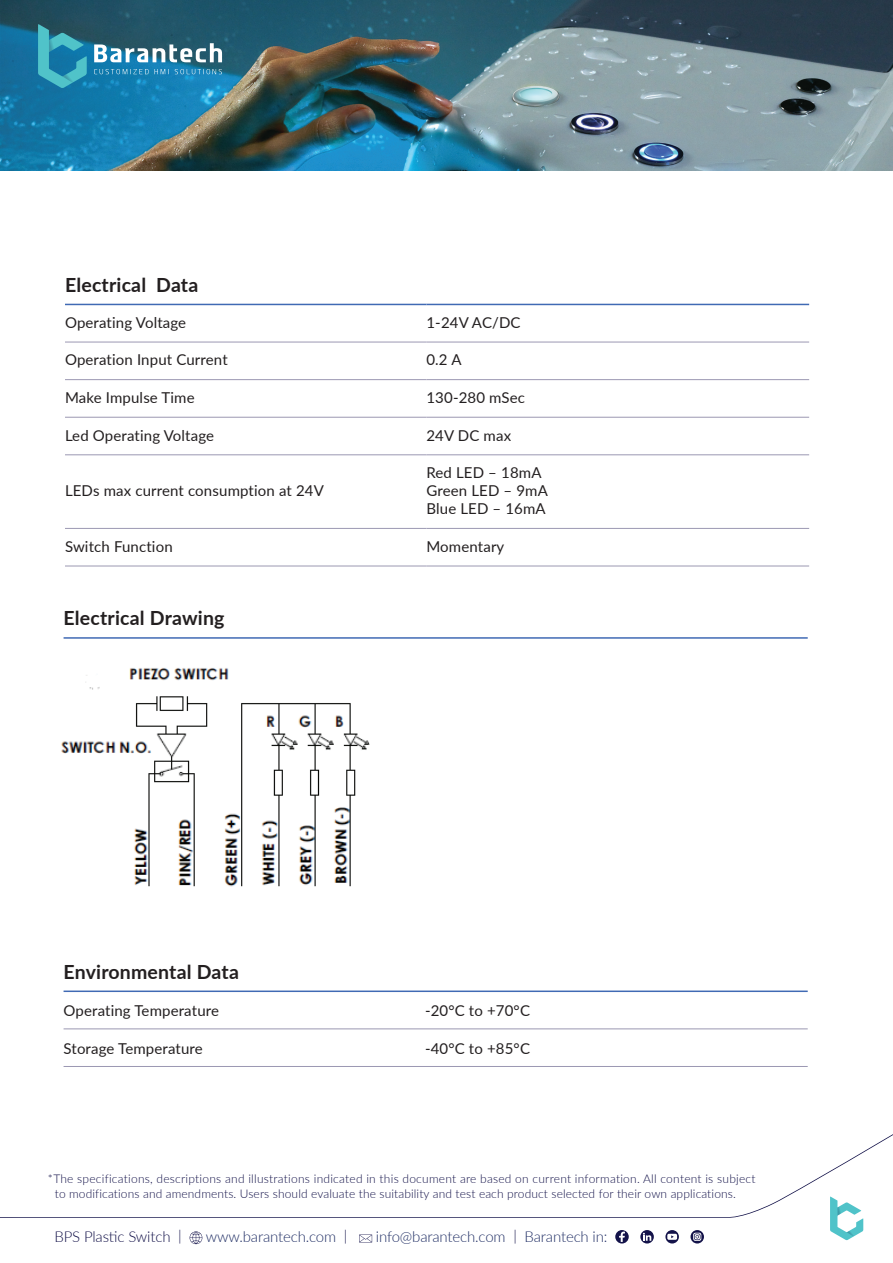
<style>
.page{position:relative;width:893px;height:1263px;background:#fff}
.page>*{position:absolute;margin:0;border:0;box-sizing:border-box;transform-origin:0 0}
.t1{font:700 19.5px "Lato";letter-spacing:.01em;color:#231f20}
.t2{font:15px/18px "Lato";letter-spacing:.01em;color:#231f20}
.t3{font:300 15px "Lato";letter-spacing:-.01em;color:#212f65}
.t4{font:300 15px "Lato";letter-spacing:-.01em;color:#14134a}
.t5{font:300 12px/14.4px "Lato";letter-spacing:.01em;color:#14134a}
</style>
<div class="page">
<hr style="left:64px;top:637px;width:744px;height:2px;background:#406ab4">
<img style="left:61px;top:668px;width:309px;height:219px">
<hr style="left:426px;top:304px;width:383px;height:1px;background:#406ab4">
<hr style="left:65px;top:304px;width:361px;height:1px;background:#406ab4">
<hr style="left:426px;top:342px;width:383px;height:1px;background:#9b98b2">
<hr style="left:65px;top:342px;width:361px;height:1px;background:#9b98b2">
<hr style="left:426px;top:379px;width:383px;height:1px;background:#9b98b2">
<hr style="left:426px;top:417px;width:383px;height:1px;background:#9b98b2">
<hr style="left:426px;top:454px;width:383px;height:1px;background:#9b98b2">
<hr style="left:426px;top:528px;width:383px;height:1px;background:#9b98b2">
<hr style="left:426px;top:566px;width:383px;height:1px;background:#9b98b2">
<hr style="left:65px;top:379px;width:361px;height:1px;background:#9b98b2">
<hr style="left:65px;top:417px;width:361px;height:1px;background:#9b98b2">
<hr style="left:65px;top:454px;width:361px;height:1px;background:#9b98b2">
<hr style="left:65px;top:528px;width:361px;height:1px;background:#9b98b2">
<hr style="left:65px;top:566px;width:361px;height:1px;background:#9b98b2">
<hr style="left:425px;top:990px;width:383px;height:2px;background:#406ab4">
<hr style="left:64px;top:990px;width:361px;height:2px;background:#406ab4">
<hr style="left:425px;top:1028px;width:383px;height:1px;background:#9b98b2">
<hr style="left:64px;top:1028px;width:361px;height:1px;background:#9b98b2">
<hr style="left:425px;top:1066px;width:383px;height:1px;background:#9b98b2">
<hr style="left:64px;top:1066px;width:361px;height:1px;background:#9b98b2">
<img style="left:0;top:0;width:893px;height:170px">
<svg style="left:0;top:1134px;width:893px;height:111px"></svg>
<svg style="left:190px;top:1231px;width:12px;height:13px"></svg>
<svg style="left:359px;top:1234px;width:13px;height:8px"></svg>
<svg style="left:615px;top:1230px;width:14px;height:13px"></svg>
<svg style="left:619px;top:1231px;width:6px;height:11px"></svg>
<svg style="left:640px;top:1230px;width:14px;height:13px"></svg>
<svg style="left:643px;top:1233px;width:8px;height:8px"></svg>
<svg style="left:665px;top:1230px;width:14px;height:13px"></svg>
<svg style="left:667px;top:1234px;width:10px;height:6px"></svg>
<svg style="left:690px;top:1230px;width:14px;height:13px"></svg>
<svg style="left:693px;top:1233px;width:8px;height:8px"></svg>
<svg style="left:694px;top:1233px;width:6px;height:7px"></svg>
<svg style="left:695px;top:1234px;width:5px;height:5px"></svg>
<svg style="left:830px;top:1196px;width:33px;height:44px"></svg>
<svg style="left:94px;top:43px;width:128px;height:19px"></svg>
<svg style="left:94px;top:69px;width:128px;height:5px"></svg>
<svg style="left:38px;top:24px;width:49px;height:64px"></svg>
<h1 class="t1" style="left:65px;top:270px;width:83px">Electrical</h1>
<h1 class="t1" style="left:156px;top:270px;width:44px">Data</h1>
<p class="t2" style="left:65px;top:313px;width:123px">Operating Voltage</p>
<p class="t2" style="left:65px;top:350px;width:164px">Operation Input Current</p>
<p class="t2" style="left:65px;top:388px;width:131px">Make Impulse Time</p>
<p class="t2" style="left:65px;top:425px;width:151px">Led Operating Voltage</p>
<p class="t2" style="left:65px;top:481px;width:260px">LEDs max current consumption at 24V</p>
<p class="t2" style="left:65px;top:537px;width:109px">Switch Function</p>
<h1 class="t1" style="left:64px;top:604px;width:162px">Electrical Drawing</h1>
<p class="t2" style="left:426px;top:313px;width:96px">1-24V AC/DC</p>
<p class="t2" style="left:426px;top:350px;width:37px">0.2 A</p>
<p class="t2" style="left:426px;top:388px;width:100px">130-280 mSec</p>
<p class="t2" style="left:426px;top:425px;width:86px">24V DC max</p>
<p class="t2" style="left:426px;top:463px;width:123px">Red LED – 18mA<br>Green LED – 9mA<br>Blue LED – 16mA</p>
<p class="t2" style="left:426px;top:537px;width:79px">Momentary</p>
<h1 class="t1" style="left:64px;top:957px;width:177px">Environmental Data</h1>
<p class="t2" style="left:64px;top:1001px;width:157px">Operating Temperature</p>
<p class="t2" style="left:64px;top:1039px;width:141px">Storage Temperature</p>
<p class="t2" style="left:425px;top:1001px;width:106px">-20°C to +70°C</p>
<p class="t2" style="left:425px;top:1039px;width:106px">-40°C to +85°C</p>
<p class="t5" style="left:55px;top:1171px;width:702px;text-indent:-7px">*The specifications, descriptions and illustrations indicated in this document are based on current information. All content is subject to modifications and amendments. Users should evaluate the suitability and test each product selected for their own applications.</p>
<p class="t4" style="left:54px;top:1226px;width:118px">BPS Plastic Switch</p>
<p class="t4" style="left:178px;top:1225px;width:5px">|</p>
<p class="t3" style="left:206px;top:1226px;width:132px">www.barantech.com</p>
<p class="t4" style="left:344px;top:1225px;width:5px">|</p>
<p class="t3" style="left:376px;top:1226px;width:131px">info@barantech.com</p>
<p class="t4" style="left:513px;top:1225px;width:5px">|</p>
<p class="t3" style="left:525px;top:1226px;width:84px">Barantech in:</p>
</div>
